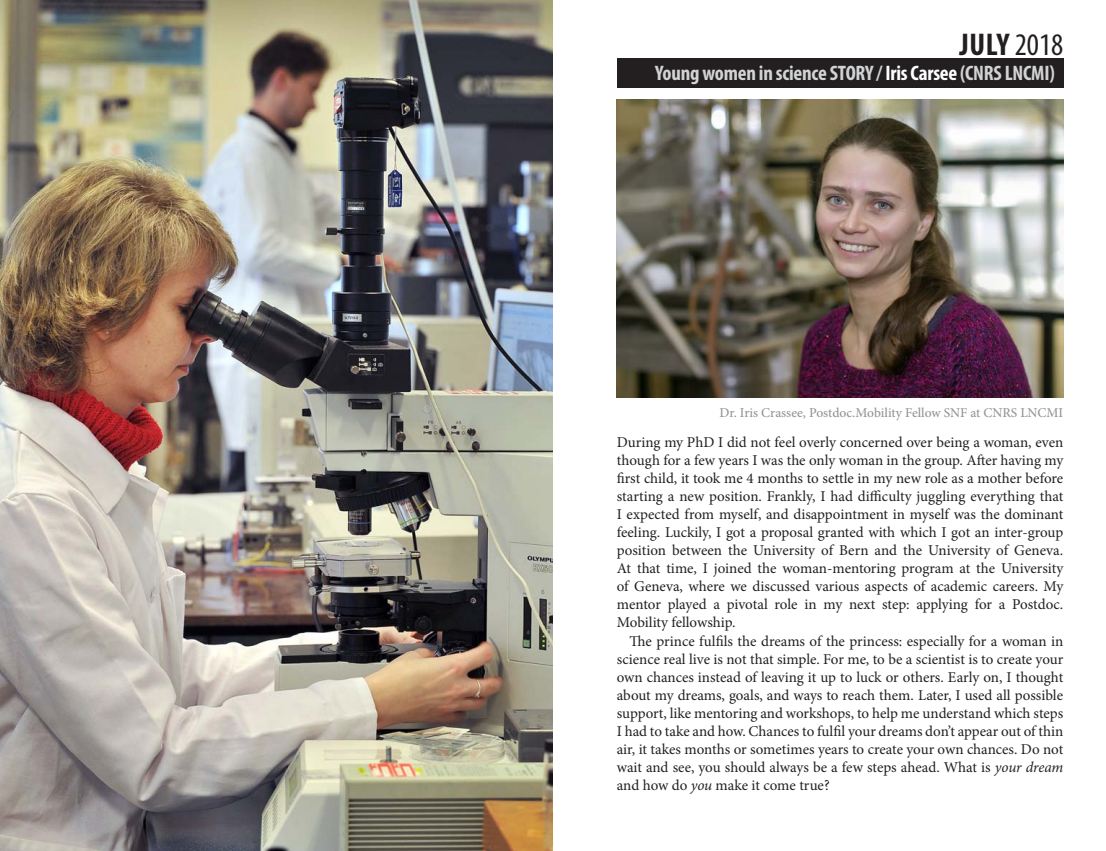
<style>
.page{position:relative;width:1106px;height:851px;background:#fff}
.page>*{position:absolute;margin:0;border:0;box-sizing:border-box;transform-origin:0 0}
.t1{font:700 condensed 31.5px "Myriad Pro";color:#231f20}
.t2{font:700 condensed 21px "Myriad Pro";letter-spacing:-.01em;color:#d1d3d4}
.t3{font:15px/18px "Minion Pro";color:#231f20;text-align:justify}
.t4{font:500 13.5px "Minion Pro";color:#939598}
.s1{font-weight:400}
.s2{color:#fff}
.s3{font-style:italic}
</style>
<div class="page">
<div style="left:617px;top:58px;width:446px;height:30px;background:#231f20"></div>
<img style="left:617px;top:100px;width:446px;height:298px">
<img style="left:0;top:0;width:553px;height:850px">
<h1 class="t1" style="left:959px;top:32px;width:105px">JULY <span class="s1">2018</span></h1>
<h2 class="t2" style="left:655px;top:65px;width:401px">Young women in science STORY / <span class="s2">Iris Carsee</span> (CNRS LNCMI)</h2>
<p class="t4" style="left:719px;top:407px;width:345px">Dr. Iris Crassee, Postdoc.Mobility Fellow SNF at CNRS LNCMI</p>
<p class="t3" style="left:617px;top:435px;width:448px">During my PhD I did not feel overly concerned over being a woman, even though for a few years I was the only woman in the group. After having my first child, it took me 4 months to settle in my new role as a mother before starting a new position. Frankly, I had difficulty juggling everything that I expected from myself, and disappointment in myself was the dominant feeling. Luckily, I got a proposal granted with which I got an inter-group position between the University of Bern and the University of Geneva.<br>At that time, I joined the woman-mentoring program at the University of Geneva, where we discussed various aspects of academic careers. My mentor played a pivotal role in my next step: applying for a Postdoc.<br>Mobility fellowship.</p>
<p class="t3" style="left:617px;top:633px;width:448px;text-indent:13px">The prince fulfils the dreams of the princess: especially for a woman in science real live is not that simple. For me, to be a scientist is to create your own chances instead of leaving it up to luck or others. Early on, I thought about my dreams, goals, and ways to reach them. Later, I used all possible support, like mentoring and workshops, to help me understand which steps I had to take and how. Chances to fulfil your dreams don’t appear out of thin air, it takes months or sometimes years to create your own chances. Do not wait and see, you should always be a few steps ahead. What is <span class="s3">your dream </span>and how do <span class="s3">you</span> make it come true?</p>
</div>
